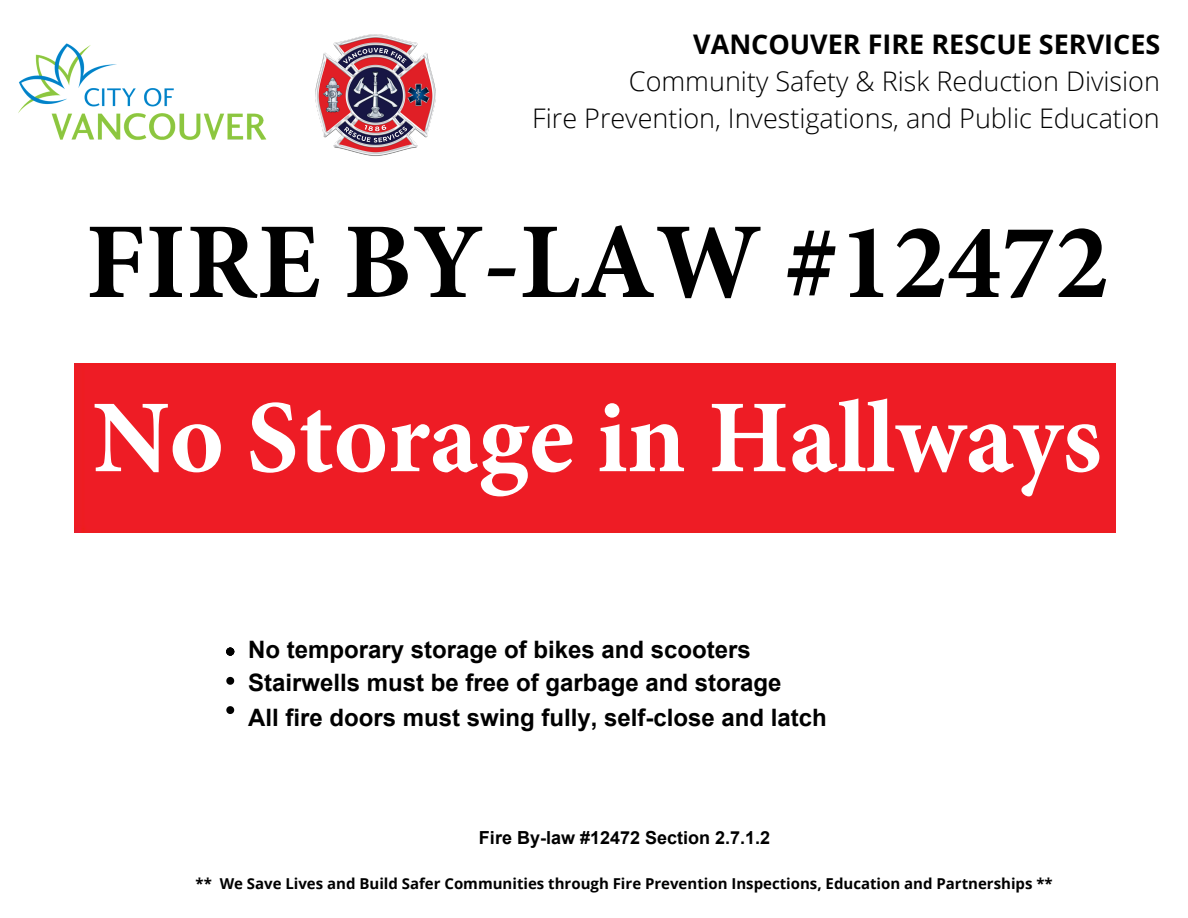
<style>
.page{position:relative;width:1188px;height:918px;background:#fff}
.page>*{position:absolute;margin:0;border:0;box-sizing:border-box;transform-origin:0 0}
.t1{font:700 108px "Minion Pro";color:#000}
.t2{font:700 103.5px "Minion Pro";color:#fff}
.t3{font:300 27px "Open Sans";color:#000}
.t4{font:700 27px "Open Sans";color:#000}
.t5{font:700 24px/33.8px "Arial";color:#000}
.t6{font:700 18px "Arial";color:#000}
.t7{font:700 15px "Open Sans";color:#000}
</style>
<div class="page">
<div style="left:75px;top:363px;width:1041px;height:169px;background:#ee1c25"></div>
<img style="left:19px;top:43px;width:247px;height:97px">
<img style="left:315px;top:34px;width:121px;height:122px">
<svg style="left:226px;top:677px;width:8px;height:8px"></svg>
<svg style="left:226px;top:706px;width:8px;height:8px"></svg>
<svg style="left:226px;top:648px;width:8px;height:8px"></svg>
<p class="t4" style="left:693px;top:25px;width:469px">VANCOUVER FIRE RESCUE SERVICES</p>
<p class="t3" style="left:629px;top:62px;width:533px">Community Safety &amp; Risk Reduction Division</p>
<p class="t3" style="left:532px;top:99px;width:629px">Fire Prevention, Investigations, and Public Education</p>
<h1 class="t1" style="left:86px;top:186px;width:1025px">FIRE BY-LAW #12472</h1>
<h2 class="t2" style="left:93px;top:365px;width:1010px">No Storage in Hallways</h2>
<p class="t5" style="left:248px;top:633px;width:580px">No temporary storage of bikes and scooters<br>Stairwells must be free of garbage and storage<br>All fire doors must swing fully, self-close and latch</p>
<p class="t6" style="left:479px;top:825px;width:293px">Fire By-law #12472 Section 2.7.1.2</p>
<p class="t7" style="left:196px;top:873px;width:859px">** We Save Lives and Build Safer Communities through Fire Prevention Inspections, Education and Partnerships **</p>
</div>
